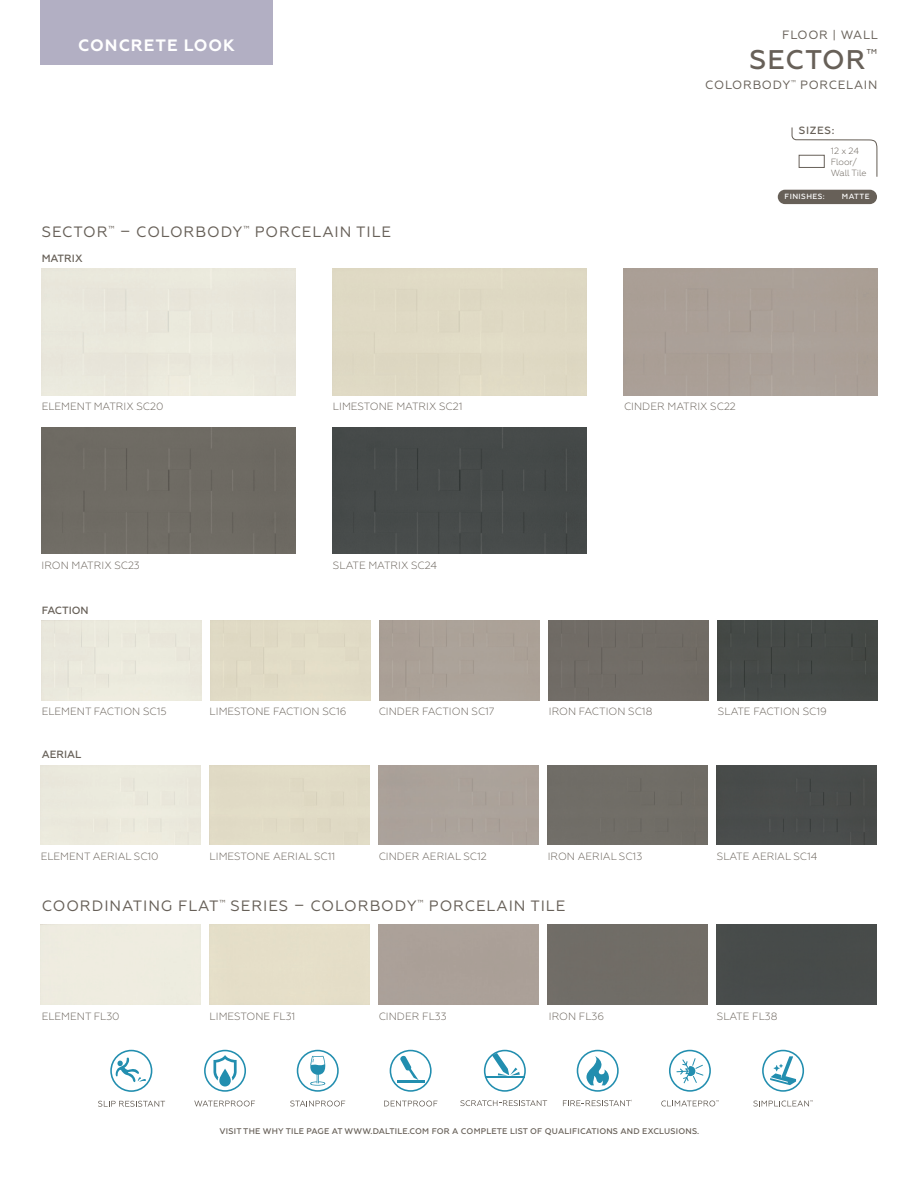
<style>
.page{position:relative;width:918px;height:1188px;background:#fff}
.page>*{position:absolute;margin:0;border:0;box-sizing:border-box;transform-origin:0 0}
.t1{font:500 27px "Geometria";letter-spacing:.04em;color:#676058}
.t2{font:700 16.5px "Geometria";letter-spacing:.06em;color:#fff}
.t3{font:15px "Geometria";letter-spacing:.06em;color:#676058}
.t4{font:12px "Geometria";letter-spacing:.06em;color:#676058}
.t5{font:300 10.5px "Geometria";color:#676058}
.t6{font:500 10.5px "Geometria";color:#676058}
.t7{font:300 9px/10.8px "Geometria";letter-spacing:-.01em;color:#676058}
.t8{font:500 8.25px "Geometria";letter-spacing:.02em;color:#676058}
.t9{font:500 7.5px "Geometria";letter-spacing:.06em;color:#fff}
</style>
<div class="page">
<div style="left:40px;top:0;width:233px;height:65px;background:#b2afc3"></div>
<div style="left:778px;top:190px;width:99px;height:14px;background:#676058;border-radius:7px"></div>
<svg style="left:791px;top:127px;width:87px;height:50px"></svg>
<svg style="left:98px;top:1101px;width:67px;height:6px"></svg>
<div style="left:110px;top:1050px;width:42px;height:42px;border:2px solid #228eaf;border-radius:50%"></div>
<svg style="left:115px;top:1057px;width:32px;height:25px"></svg>
<svg style="left:204px;top:1050px;width:42px;height:42px"></svg>
<svg style="left:194px;top:1101px;width:61px;height:6px"></svg>
<svg style="left:297px;top:1050px;width:42px;height:42px"></svg>
<svg style="left:290px;top:1101px;width:55px;height:6px"></svg>
<svg style="left:390px;top:1050px;width:42px;height:42px"></svg>
<hr style="left:397px;top:1080px;width:27px;height:2px;background:#228eaf">
<svg style="left:384px;top:1101px;width:54px;height:6px"></svg>
<svg style="left:484px;top:1050px;width:42px;height:42px"></svg>
<hr style="left:485px;top:1076px;width:39px;height:2px;background:#228eaf">
<svg style="left:460px;top:1100px;width:87px;height:6px"></svg>
<svg style="left:577px;top:1050px;width:42px;height:42px"></svg>
<svg style="left:563px;top:1100px;width:68px;height:6px"></svg>
<svg style="left:661px;top:1100px;width:58px;height:6px"></svg>
<svg style="left:669px;top:1050px;width:42px;height:42px"></svg>
<svg style="left:762px;top:1050px;width:42px;height:42px"></svg>
<svg style="left:753px;top:1100px;width:60px;height:7px"></svg>
<div style="left:42px;top:620px;width:159px;height:80px;background:#eae9dc"></div>
<div style="left:211px;top:620px;width:159px;height:80px;background:#e1dbc6"></div>
<div style="left:380px;top:620px;width:159px;height:80px;background:#aba197"></div>
<div style="left:42px;top:427px;width:253px;height:127px;background:#6e6b63"></div>
<div style="left:549px;top:620px;width:159px;height:80px;background:#716c66"></div>
<div style="left:548px;top:765px;width:159px;height:80px;background:#706d67"></div>
<div style="left:548px;top:925px;width:159px;height:80px;background:#706d66"></div>
<div style="left:333px;top:427px;width:253px;height:127px;background:#464a49"></div>
<div style="left:718px;top:620px;width:159px;height:80px;background:#454947"></div>
<div style="left:717px;top:765px;width:159px;height:80px;background:#494c4b"></div>
<div style="left:717px;top:925px;width:159px;height:80px;background:#474b4a"></div>
<h2 class="t2" style="left:78px;top:36px;width:158px">CONCRETE LOOK</h2>
<h3 class="t3" style="left:42px;top:223px;width:351px">SECTOR<sup>™</sup> – COLORBODY<sup>™</sup> PORCELAIN TILE</h3>
<p class="t6" style="left:42px;top:252px;width:42px">MATRIX</p>
<p class="t5" style="left:42px;top:401px;width:123px">ELEMENT MATRIX SC20</p>
<p class="t5" style="left:333px;top:401px;width:131px">LIMESTONE MATRIX SC21</p>
<p class="t4" style="left:782px;top:28px;width:97px">FLOOR | WALL</p>
<h1 class="t1" style="left:750px;top:44px;width:129px">SECTOR<sup>™</sup></h1>
<p class="t4" style="left:705px;top:77px;width:174px">COLORBODY<sup>™</sup> PORCELAIN</p>
<p class="t6" style="left:799px;top:124px;width:37px">SIZES:</p>
<p class="t7" style="left:831px;top:145px;width:37px">12 x 24<br>Floor/<br>Wall Tile</p>
<p class="t9" style="left:785px;top:192px;width:42px">FINISHES:</p>
<p class="t9" style="left:842px;top:192px;width:29px">MATTE</p>
<p class="t5" style="left:624px;top:401px;width:113px">CINDER MATRIX SC22</p>
<p class="t5" style="left:42px;top:559px;width:100px">IRON MATRIX SC23</p>
<p class="t6" style="left:42px;top:604px;width:49px">FACTION</p>
<p class="t5" style="left:42px;top:705px;width:127px">ELEMENT FACTION SC15</p>
<p class="t6" style="left:42px;top:749px;width:41px">AERIAL</p>
<p class="t5" style="left:41px;top:850px;width:119px">ELEMENT AERIAL SC10</p>
<p class="t5" style="left:333px;top:559px;width:106px">SLATE MATRIX SC24</p>
<p class="t5" style="left:210px;top:705px;width:138px">LIMESTONE FACTION SC16</p>
<p class="t5" style="left:379px;top:705px;width:118px">CINDER FACTION SC17</p>
<p class="t5" style="left:210px;top:850px;width:127px">LIMESTONE AERIAL SC11</p>
<p class="t5" style="left:379px;top:850px;width:110px">CINDER AERIAL SC12</p>
<p class="t5" style="left:549px;top:705px;width:105px">IRON FACTION SC18</p>
<p class="t5" style="left:548px;top:850px;width:96px">IRON AERIAL SC13</p>
<p class="t5" style="left:718px;top:705px;width:110px">SLATE FACTION SC19</p>
<p class="t5" style="left:717px;top:850px;width:102px">SLATE AERIAL SC14</p>
<h3 class="t3" style="left:42px;top:898px;width:525px">COORDINATING FLAT<sup>™</sup> SERIES – COLORBODY<sup>™</sup> PORCELAIN TILE</h3>
<p class="t5" style="left:42px;top:1010px;width:79px">ELEMENT FL30</p>
<p class="t5" style="left:210px;top:1010px;width:87px">LIMESTONE FL31</p>
<p class="t5" style="left:379px;top:1010px;width:69px">CINDER FL33</p>
<p class="t5" style="left:549px;top:1010px;width:57px">IRON FL36</p>
<p class="t5" style="left:717px;top:1010px;width:62px">SLATE FL38</p>
<p class="t8" style="left:220px;top:1126px;width:481px">VISIT THE WHY TILE PAGE AT WWW.DALTILE.COM FOR A COMPLETE LIST OF QUALIFICATIONS AND EXCLUSIONS.</p>
</div>
